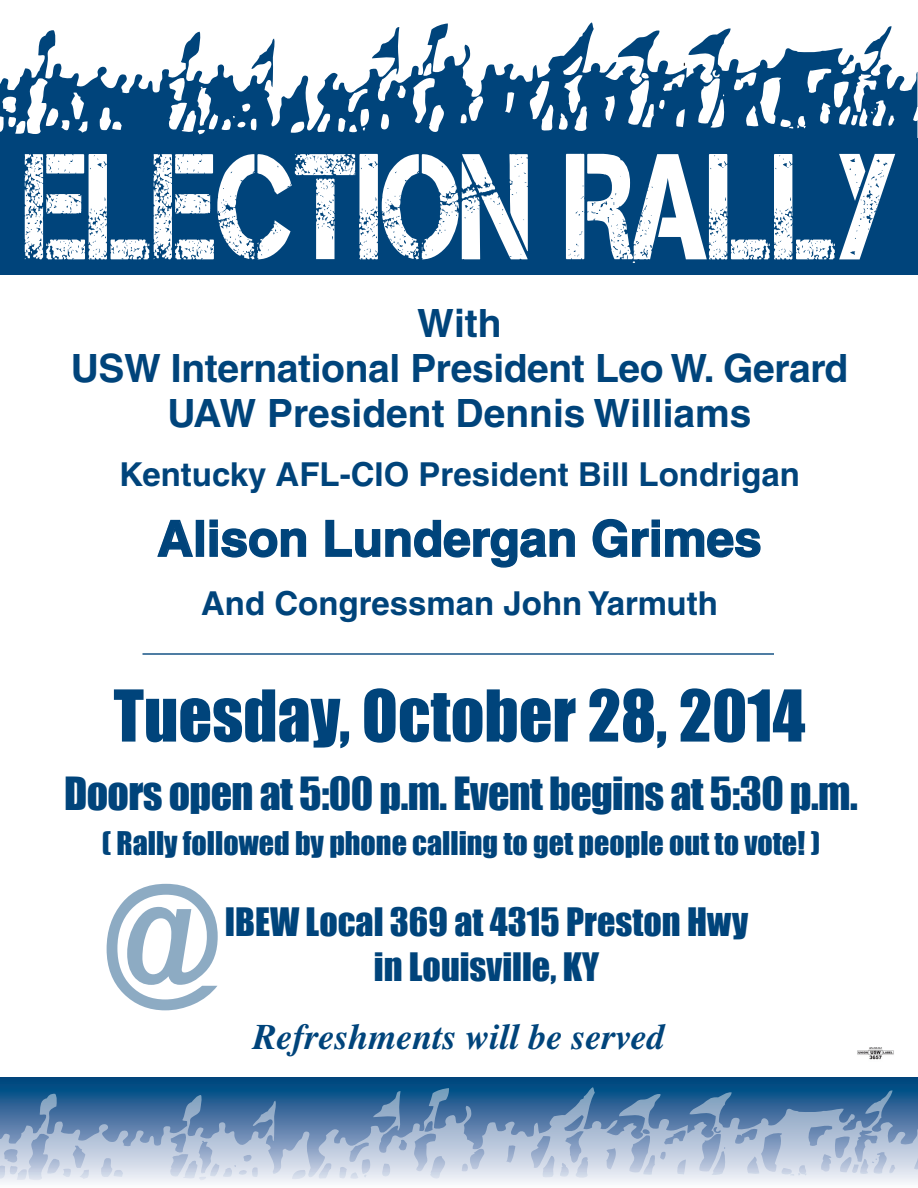
<style>
.page{position:relative;width:918px;height:1188px;background:#fff}
.page>*{position:absolute;margin:0;border:0;box-sizing:border-box;transform-origin:0 0}
.t1{font:150.3px "Captureit";color:#fff;scale:.77 1}
.t2{font:150px "Impact";color:rgb(0 68 123/.45)}
.t3{font:66px "Impact";color:#00447b}
.t4{font:700 49.5px "Helvetica";color:#00447b}
.t5{font:42px "Impact";letter-spacing:-.015em;color:#00447b}
.t6{font:700 39px/45px "Helvetica";letter-spacing:-.01em;color:#00447b;text-align:center}
.t7{font:36px "Impact";color:#00447b}
.t8{font:italic 700 36px "Times";color:#00447b}
.t9{font:700 33px "Helvetica";color:#00447b}
.t10{font:30px "Impact";color:#00447b}
</style>
<div class="page">
<div style="left:0;top:1077px;width:918px;height:111px;background:#004a80"></div>
<svg style="left:0;top:22px;width:917px;height:116px"></svg>
<svg style="left:0;top:1087px;width:918px;height:101px;background:#8ba6c4"></svg>
<div style="left:0;top:138px;width:918px;height:136px;background:#00447b"></div>
<svg style="left:157px;top:519px;width:36px;height:38px"></svg>
<div style="left:196px;top:520px;width:8px;height:37px;border:2px solid #00447b"></div>
<svg style="left:209px;top:519px;width:98px;height:39px"></svg>
<svg style="left:325px;top:519px;width:250px;height:49px"></svg>
<svg style="left:592px;top:518px;width:169px;height:40px"></svg>
<img style="left:857px;top:1047px;width:37px;height:13px">
<hr style="left:142px;top:653px;width:632px;height:2px;background:#00447b">
<h1 class="t1" style="left:25px;top:123px;width:1135px">ELECTION RALLY</h1>
<p class="t6" style="left:71px;top:300px;width:779px">With<br>USW International President Leo W. Gerard<br>UAW President Dennis Williams</p>
<p class="t9" style="left:119px;top:454px;width:682px">Kentucky AFL-CIO President Bill Londrigan</p>
<p class="t4" style="left:157px;top:509px;width:606px">Alison Lundergan Grimes</p>
<p class="t9" style="left:201px;top:583px;width:518px">And Congressman John Yarmuth</p>
<h3 class="t3" style="left:114px;top:664px;width:694px">Tuesday, October 28, 2014</h3>
<p class="t5" style="left:64px;top:761px;width:795px">Doors open at 5:00 p.m. Event begins at 5:30 p.m.</p>
<p class="t10" style="left:102px;top:820px;width:720px">( Rally followed by phone calling to get people out to vote! )</p>
<h2 class="t2" style="left:104px;top:830px;width:118px">@</h2>
<p class="t7" style="left:225px;top:894px;width:525px">IBEW Local 369 at 4315 Preston Hwy</p>
<p class="t7" style="left:374px;top:939px;width:227px">in Louisville, KY</p>
<p class="t8" style="left:253px;top:1015px;width:414px">Refreshments will be served</p>
</div>
